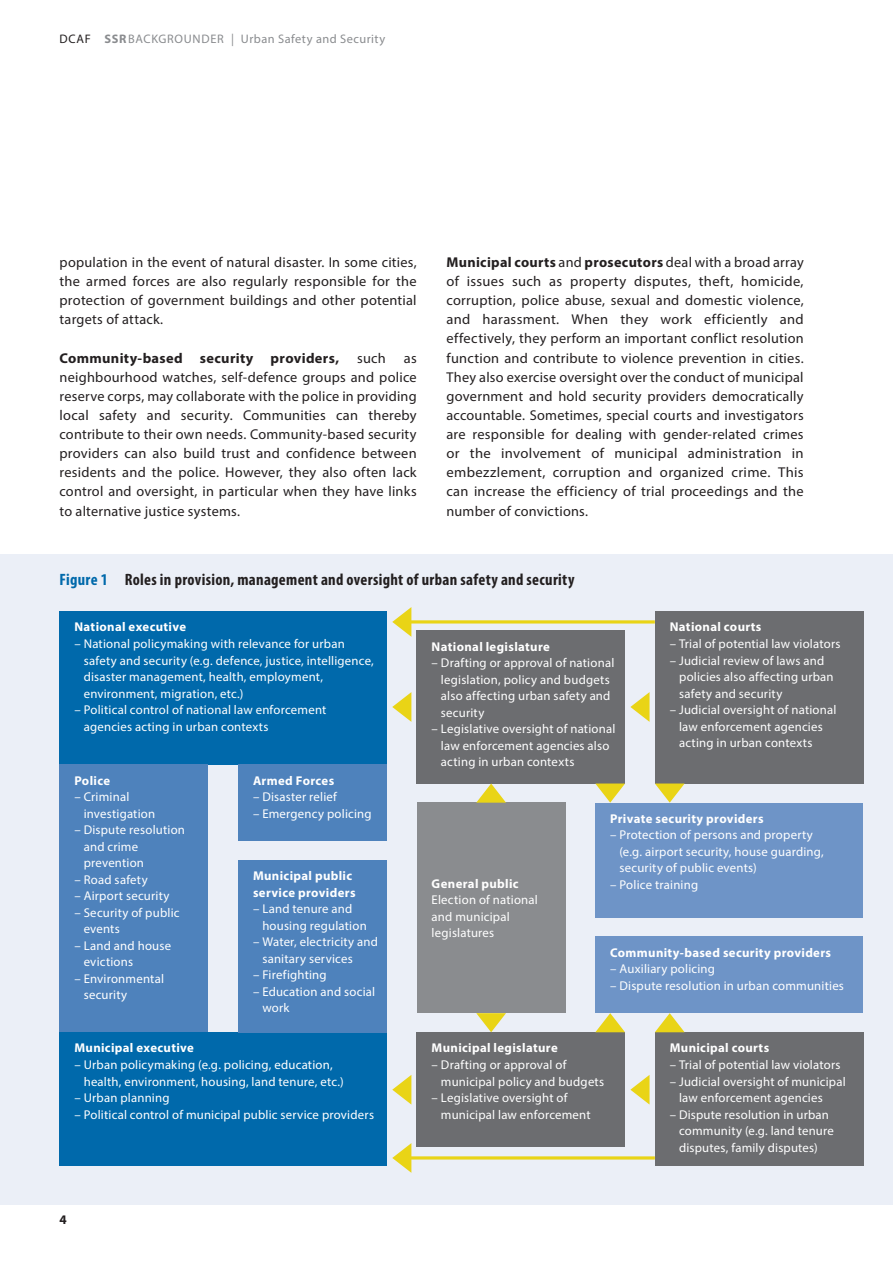
<style>
.page{position:relative;width:893px;height:1263px;background:#fff}
.page>*{position:absolute;margin:0;border:0;box-sizing:border-box;transform-origin:0 0}
._5_Graf_Tab_GS{font:700 condensed 16.5px "Myriad Pro";letter-spacing:.02em;color:#231f20}
._2_GS{font:14.25px/19.2px "Myriad Pro";letter-spacing:.015em;color:#231f20;text-align:justify}
._2_GS-2{font:700 14.25px "Myriad Pro";letter-spacing:.025em;color:#231f20}
.t1{font:700 13.2px "Myriad Pro";color:#231f20}
._5_Graf_Tab_GS-2{font:12.75px/16.5px "Myriad Pro";letter-spacing:.015em;color:#fff}
._5_Graf_Tab_GS-3{font:700 12.75px/16.5px "Myriad Pro";letter-spacing:.025em;color:#fff}
.t2{font:12.3px "Myriad Pro";letter-spacing:.04em;color:#8a8c8f}
.s1{color:#231f20}
.s2{font-weight:700}
.s3{color:#0069ab}
</style>
<div class="page">
<div style="left:0;top:554px;width:893px;height:650px;background:#ebeff7"></div>
<div style="left:60px;top:611px;width:327px;height:153px;background:#0069ab"></div>
<div style="left:655px;top:611px;width:208px;height:172px;background:#6c6d70"></div>
<div style="left:417px;top:630px;width:208px;height:153px;background:#6c6d70"></div>
<div style="left:60px;top:1032px;width:327px;height:134px;background:#0069ab"></div>
<div style="left:417px;top:1032px;width:208px;height:115px;background:#6c6d70"></div>
<div style="left:655px;top:1032px;width:208px;height:134px;background:#6c6d70"></div>
<div style="left:60px;top:764px;width:148px;height:268px;background:#4e82bc"></div>
<div style="left:238px;top:764px;width:149px;height:77px;background:#4e82bc"></div>
<div style="left:238px;top:860px;width:149px;height:172px;background:#4e82bc"></div>
<div style="left:417px;top:803px;width:149px;height:210px;background:#8a8c8f"></div>
<div style="left:595px;top:803px;width:268px;height:114px;background:#6e94c7"></div>
<div style="left:595px;top:936px;width:268px;height:77px;background:#6e94c7"></div>
<svg style="left:392px;top:607px;width:263px;height:30px"></svg>
<svg style="left:392px;top:1143px;width:263px;height:30px"></svg>
<svg style="left:392px;top:692px;width:19px;height:30px"></svg>
<svg style="left:392px;top:1075px;width:19px;height:29px"></svg>
<svg style="left:630px;top:1075px;width:19px;height:29px"></svg>
<svg style="left:630px;top:692px;width:19px;height:30px"></svg>
<svg style="left:595px;top:1013px;width:30px;height:19px"></svg>
<svg style="left:476px;top:783px;width:30px;height:20px"></svg>
<svg style="left:595px;top:783px;width:30px;height:20px"></svg>
<svg style="left:476px;top:1013px;width:30px;height:19px"></svg>
<svg style="left:655px;top:783px;width:30px;height:20px"></svg>
<svg style="left:655px;top:1013px;width:30px;height:19px"></svg>
<p class="t2" style="left:60px;top:32px;width:327px"><span class="s1">DCAF</span> <span class="s2">SSR</span>BACKGROUNDER | Urban Safety and Security</p>
<p class="_2_GS" style="left:60px;top:252px;width:359px">population in the event of natural disaster. In some cities, the armed forces are also regularly responsible for the protection of government buildings and other potential targets of attack.</p>
<p class="_2_GS-2" style="left:60px;top:348px;width:281px">Community-based security providers,</p>
<p class="_2_GS" style="left:357px;top:348px;width:30px">such</p>
<p class="_2_GS" style="left:60px;top:348px;width:359px;text-indent:344px">as neighbourhood watches, self-defence groups and police reserve corps, may collaborate with the police in providing local safety and security. Communities can thereby contribute to their own needs. Community-based security providers can also build trust and confidence between residents and the police. However, they also often lack control and oversight, in particular when they have links to alternative justice systems.</p>
<p class="_2_GS" style="left:446px;top:252px;width:359px"><span class="s2">Municipal courts</span> and <span class="s2">prosecutors</span> deal with a broad array of issues such as property disputes, theft, homicide, corruption, police abuse, sexual and domestic violence, and harassment. When they work efficiently and effectively, they perform an important conflict resolution function and contribute to violence prevention in cities.<br>They also exercise oversight over the conduct of municipal government and hold security providers democratically accountable. Sometimes, special courts and investigators are responsible for dealing with gender-related crimes or the involvement of municipal administration in embezzlement, corruption and organized crime. This can increase the efficiency of trial proceedings and the number of convictions.</p>
<p class="_5_Graf_Tab_GS" style="left:60px;top:571px;width:516px"><span class="s3">Figure 1</span> Roles in provision, management and oversight of urban safety and security</p>
<p class="_5_Graf_Tab_GS-3" style="left:74px;top:618px;width:113px">National executive</p>
<p class="_5_Graf_Tab_GS-2" style="left:84px;top:635px;width:292px;text-indent:-9px">– National policymaking with relevance for urban safety and security (e.g. defence, justice, intelligence, disaster management, health, employment, environment, migration, etc.)</p>
<p class="_5_Graf_Tab_GS-2" style="left:84px;top:701px;width:244px;text-indent:-9px">– Political control of national law enforcement agencies acting in urban contexts</p>
<p class="_5_Graf_Tab_GS-3" style="left:432px;top:638px;width:120px">National legislature</p>
<p class="_5_Graf_Tab_GS-2" style="left:441px;top:654px;width:175px;text-indent:-9px">– Drafting or approval of national legislation, policy and budgets also affecting urban safety and security</p>
<p class="_5_Graf_Tab_GS-2" style="left:441px;top:720px;width:176px;text-indent:-9px">– Legislative oversight of national law enforcement agencies also acting in urban contexts</p>
<p class="_5_Graf_Tab_GS-3" style="left:670px;top:618px;width:93px">National courts</p>
<p class="_5_Graf_Tab_GS-2" style="left:670px;top:635px;width:172px">– Trial of potential law violators</p>
<p class="_5_Graf_Tab_GS-2" style="left:679px;top:652px;width:156px;text-indent:-9px">– Judicial review of laws and policies also affecting urban safety and security</p>
<p class="_5_Graf_Tab_GS-2" style="left:679px;top:701px;width:159px;text-indent:-9px">– Judicial oversight of national law enforcement agencies acting in urban contexts</p>
<p class="_5_Graf_Tab_GS-3" style="left:74px;top:772px;width:37px">Police</p>
<p class="_5_Graf_Tab_GS-2" style="left:84px;top:788px;width:73px;text-indent:-9px">– Criminal investigation</p>
<p class="_5_Graf_Tab_GS-2" style="left:84px;top:821px;width:103px;text-indent:-9px">– Dispute resolution and crime prevention</p>
<p class="_5_Graf_Tab_GS-2" style="left:74px;top:871px;width:75px">– Road safety</p>
<p class="_5_Graf_Tab_GS-2" style="left:74px;top:887px;width:97px">– Airport security</p>
<p class="_5_Graf_Tab_GS-2" style="left:84px;top:904px;width:97px;text-indent:-9px">– Security of public events</p>
<p class="_5_Graf_Tab_GS-2" style="left:84px;top:937px;width:89px;text-indent:-9px">– Land and house evictions</p>
<p class="_5_Graf_Tab_GS-2" style="left:84px;top:970px;width:82px;text-indent:-9px">– Environmental security</p>
<p class="_5_Graf_Tab_GS-3" style="left:253px;top:772px;width:83px">Armed Forces</p>
<p class="_5_Graf_Tab_GS-2" style="left:253px;top:788px;width:86px">– Disaster relief</p>
<p class="_5_Graf_Tab_GS-2" style="left:253px;top:805px;width:120px">– Emergency policing</p>
<p class="_5_Graf_Tab_GS-3" style="left:253px;top:867px;width:104px">Municipal public service providers</p>
<p class="_5_Graf_Tab_GS-2" style="left:262px;top:900px;width:106px;text-indent:-9px">– Land tenure and housing regulation</p>
<p class="_5_Graf_Tab_GS-2" style="left:262px;top:933px;width:117px;text-indent:-9px">– Water, electricity and sanitary services</p>
<p class="_5_Graf_Tab_GS-2" style="left:253px;top:966px;width:75px">– Firefighting</p>
<p class="_5_Graf_Tab_GS-2" style="left:262px;top:983px;width:114px;text-indent:-9px">– Education and social work</p>
<p class="_5_Graf_Tab_GS-3" style="left:74px;top:1039px;width:121px">Municipal executive</p>
<p class="_5_Graf_Tab_GS-2" style="left:84px;top:1056px;width:261px;text-indent:-9px">– Urban policymaking (e.g. policing, education, health, environment, housing, land tenure, etc.)</p>
<p class="_5_Graf_Tab_GS-2" style="left:74px;top:1089px;width:97px">– Urban planning</p>
<p class="_5_Graf_Tab_GS-2" style="left:74px;top:1106px;width:301px">– Political control of municipal public service providers</p>
<p class="t1" style="left:60px;top:1210px;width:9px">4</p>
<p class="_5_Graf_Tab_GS-3" style="left:432px;top:875px;width:89px">General public</p>
<p class="_5_Graf_Tab_GS-2" style="left:432px;top:892px;width:108px">Election of national and municipal legislatures</p>
<p class="_5_Graf_Tab_GS-3" style="left:610px;top:810px;width:155px">Private security providers</p>
<p class="_5_Graf_Tab_GS-2" style="left:619px;top:827px;width:206px;text-indent:-9px">– Protection of persons and property (e.g. airport security, house guarding, security of public events)</p>
<p class="_5_Graf_Tab_GS-2" style="left:610px;top:876px;width:89px">– Police training</p>
<p class="_5_Graf_Tab_GS-3" style="left:610px;top:944px;width:222px">Community-based security providers</p>
<p class="_5_Graf_Tab_GS-2" style="left:610px;top:960px;width:106px">– Auxiliary policing</p>
<p class="_5_Graf_Tab_GS-2" style="left:610px;top:977px;width:235px">– Dispute resolution in urban communities</p>
<p class="_5_Graf_Tab_GS-3" style="left:432px;top:1039px;width:128px">Municipal legislature</p>
<p class="_5_Graf_Tab_GS-2" style="left:441px;top:1056px;width:165px;text-indent:-9px">– Drafting or approval of municipal policy and budgets</p>
<p class="_5_Graf_Tab_GS-2" style="left:441px;top:1089px;width:151px;text-indent:-9px">– Legislative oversight of municipal law enforcement</p>
<p class="_5_Graf_Tab_GS-3" style="left:670px;top:1039px;width:101px">Municipal courts</p>
<p class="_5_Graf_Tab_GS-2" style="left:670px;top:1056px;width:172px">– Trial of potential law violators</p>
<p class="_5_Graf_Tab_GS-2" style="left:679px;top:1073px;width:168px;text-indent:-9px">– Judicial oversight of municipal law enforcement agencies</p>
<p class="_5_Graf_Tab_GS-2" style="left:679px;top:1106px;width:156px;text-indent:-9px">– Dispute resolution in urban community (e.g. land tenure disputes, family disputes)</p>
</div>
